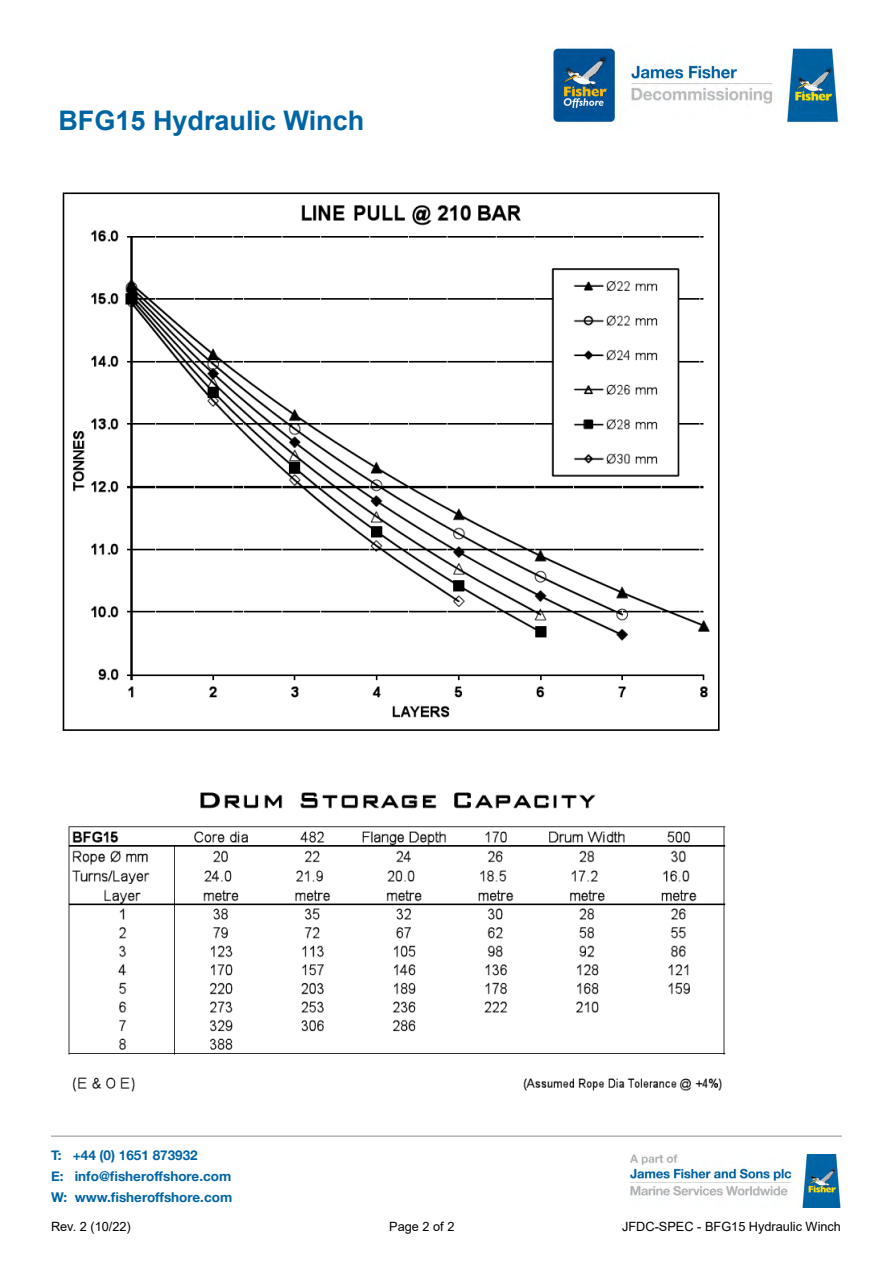
<style>
.page{position:relative;width:893px;height:1263px;background:#fff}
.page>*{position:absolute;margin:0;border:0;box-sizing:border-box;transform-origin:0 0}
.t1{font:700 27px "Arial";color:#0065a4}
.t2{font:700 13.5px/21px "Helvetica Neue";color:#0065a4}
.t3{font:12.75px "Arial";color:#000}
</style>
<div class="page">
<hr style="left:51px;top:1135px;width:791px;height:2px;background:#b1b4b6">
<img style="left:62px;top:192px;width:658px;height:539px">
<img style="left:68px;top:792px;width:658px;height:300px">
<img style="left:550px;top:48px;width:289px;height:76px">
<img style="left:631px;top:1154px;width:210px;height:54px">
<h1 class="t1" style="left:58px;top:101px;width:307px">BFG15 Hydraulic Winch</h1>
<p class="t2" style="left:51px;top:1144px;width:183px">T: +44 (0) 1651 873932<br>E: info@fisheroffshore.com<br>W: www.fisheroffshore.com</p>
<p class="t3" style="left:51px;top:1217px;width:81px">Rev. 2 (10/22)</p>
<p class="t3" style="left:389px;top:1217px;width:67px">Page 2 of 2</p>
<p class="t3" style="left:622px;top:1217px;width:220px">JFDC-SPEC - BFG15 Hydraulic Winch</p>
</div>
